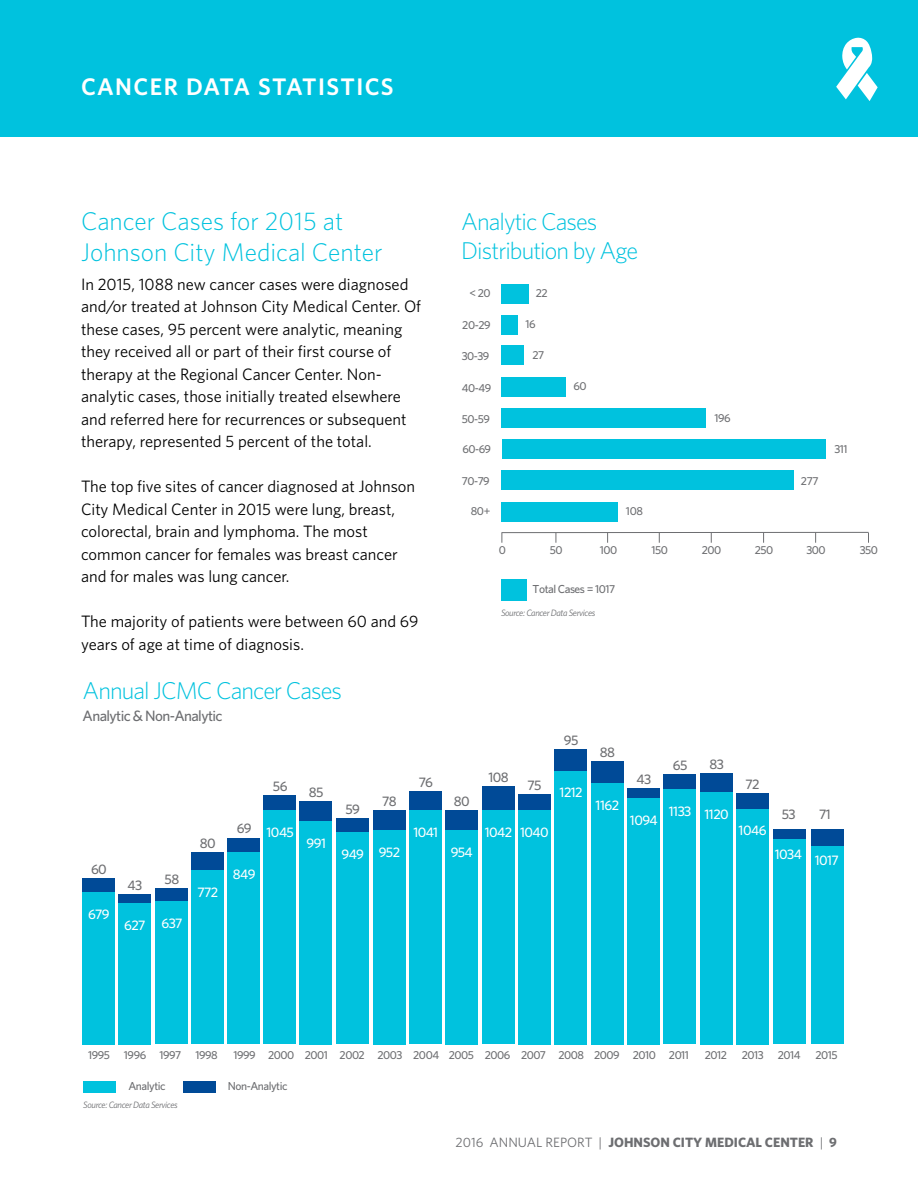
<style>
.page{position:relative;width:918px;height:1188px;background:#fff}
.page>*{position:absolute;margin:0;border:0;box-sizing:border-box;transform-origin:0 0}
.t1{font:300 25.5px/30.6px "Whitney";color:#00c2de}
.t2{font:300 24.3px/29.1px "Whitney";letter-spacing:-.04em;color:#00c2de}
.t3{font:600 24px "Whitney";letter-spacing:.06em;color:#fff}
.t4{font:16.5px/22.5px "Whitney";color:#000}
.t5{font:500 15px "Whitney";letter-spacing:-.04em;color:#6d6e71}
.t6{font:500 13.8px "Whitney";letter-spacing:-.04em;color:#fff}
.t7{font:500 13.8px "Whitney";letter-spacing:-.04em;color:#6d6e71}
.t8{font:700 13.5px "Whitney";color:#6d6e71}
.t9{font:500 11.55px "Whitney";letter-spacing:-.04em;color:#6d6e71}
.t10{font:italic 9.3px "Whitney";letter-spacing:-.04em;color:#6d6e71}
.s1{font-weight:400}
</style>
<div class="page">
<div style="left:0;top:0;width:918px;height:137px;background:#00c2de"></div>
<svg style="left:836px;top:37px;width:42px;height:64px"></svg>
<div style="left:501px;top:579px;width:25px;height:22px;background:#00c2de"></div>
<div style="left:502px;top:377px;width:64px;height:19px;background:#00c2de"></div>
<div style="left:502px;top:346px;width:22px;height:19px;background:#00c2de"></div>
<div style="left:502px;top:315px;width:16px;height:20px;background:#00c2de"></div>
<div style="left:502px;top:284px;width:27px;height:20px;background:#00c2de"></div>
<div style="left:502px;top:502px;width:116px;height:20px;background:#00c2de"></div>
<div style="left:502px;top:470px;width:292px;height:20px;background:#00c2de"></div>
<div style="left:502px;top:439px;width:324px;height:20px;background:#00c2de"></div>
<div style="left:502px;top:408px;width:204px;height:20px;background:#00c2de"></div>
<hr style="left:502px;top:532px;width:367px;height:1px;background:#6d6e71">
<div style="left:736px;top:794px;width:32px;height:235px;background:#004a97"></div>
<div style="left:700px;top:773px;width:33px;height:253px;background:#004a97"></div>
<div style="left:664px;top:774px;width:32px;height:255px;background:#004a97"></div>
<div style="left:627px;top:788px;width:33px;height:246px;background:#004a97"></div>
<div style="left:591px;top:761px;width:32px;height:261px;background:#004a97"></div>
<div style="left:555px;top:750px;width:32px;height:273px;background:#004a97"></div>
<div style="left:518px;top:794px;width:32px;height:235px;background:#004a97"></div>
<div style="left:482px;top:786px;width:32px;height:234px;background:#004a97"></div>
<div style="left:445px;top:810px;width:33px;height:214px;background:#004a97"></div>
<div style="left:409px;top:791px;width:33px;height:234px;background:#004a97"></div>
<div style="left:373px;top:810px;width:32px;height:214px;background:#004a97"></div>
<div style="left:336px;top:818px;width:33px;height:212px;background:#004a97"></div>
<div style="left:300px;top:801px;width:32px;height:223px;background:#004a97"></div>
<div style="left:264px;top:795px;width:32px;height:234px;background:#004a97"></div>
<div style="left:228px;top:838px;width:32px;height:192px;background:#004a97"></div>
<div style="left:191px;top:852px;width:33px;height:174px;background:#004a97"></div>
<div style="left:155px;top:889px;width:33px;height:142px;background:#004a97"></div>
<div style="left:118px;top:894px;width:33px;height:142px;background:#004a97"></div>
<div style="left:118px;top:903px;width:33px;height:141px;background:#00c2de"></div>
<div style="left:155px;top:902px;width:33px;height:142px;background:#00c2de"></div>
<div style="left:191px;top:871px;width:33px;height:173px;background:#00c2de"></div>
<div style="left:228px;top:852px;width:32px;height:192px;background:#00c2de"></div>
<div style="left:264px;top:810px;width:32px;height:234px;background:#00c2de"></div>
<div style="left:300px;top:821px;width:32px;height:223px;background:#00c2de"></div>
<div style="left:336px;top:832px;width:33px;height:212px;background:#00c2de"></div>
<div style="left:373px;top:830px;width:32px;height:214px;background:#00c2de"></div>
<div style="left:409px;top:810px;width:33px;height:234px;background:#00c2de"></div>
<div style="left:445px;top:830px;width:33px;height:214px;background:#00c2de"></div>
<div style="left:482px;top:810px;width:32px;height:234px;background:#00c2de"></div>
<div style="left:518px;top:810px;width:32px;height:234px;background:#00c2de"></div>
<div style="left:555px;top:771px;width:32px;height:273px;background:#00c2de"></div>
<div style="left:591px;top:783px;width:32px;height:261px;background:#00c2de"></div>
<div style="left:627px;top:798px;width:33px;height:246px;background:#00c2de"></div>
<div style="left:774px;top:829px;width:32px;height:205px;background:#004a97"></div>
<div style="left:774px;top:840px;width:32px;height:204px;background:#00c2de"></div>
<div style="left:664px;top:789px;width:32px;height:255px;background:#00c2de"></div>
<div style="left:700px;top:792px;width:33px;height:252px;background:#00c2de"></div>
<div style="left:736px;top:809px;width:32px;height:235px;background:#00c2de"></div>
<div style="left:82px;top:879px;width:33px;height:152px;background:#004a97"></div>
<div style="left:82px;top:892px;width:33px;height:152px;background:#00c2de"></div>
<div style="left:811px;top:829px;width:32px;height:205px;background:#004a97"></div>
<div style="left:811px;top:846px;width:32px;height:198px;background:#00c2de"></div>
<div style="left:84px;top:1081px;width:32px;height:11px;background:#00c2de"></div>
<div style="left:183px;top:1081px;width:32px;height:11px;background:#004a97"></div>
<h3 class="t3" style="left:81px;top:71px;width:314px">CANCER DATA STATISTICS</h3>
<h1 class="t1" style="left:81px;top:205px;width:303px">Cancer Cases for 2015 at<br>Johnson City Medical Center</h1>
<p class="t4" style="left:81px;top:272px;width:342px">In 2015, 1088 new cancer cases were diagnosed and/or treated at Johnson City Medical Center. Of these cases, 95 percent were analytic, meaning they received all or part of their first course of therapy at the Regional Cancer Center. Non&shy;analytic cases, those initially treated elsewhere and referred here for recurrences or subsequent therapy, represented 5 percent of the total.</p>
<p class="t4" style="left:81px;top:475px;width:336px">The top five sites of cancer diagnosed at Johnson City Medical Center in 2015 were lung, breast, colorectal, brain and lymphoma. The most common cancer for females was breast cancer and for males was lung cancer.</p>
<p class="t4" style="left:81px;top:610px;width:339px">The majority of patients were between 60 and 69 years of age at time of diagnosis.</p>
<h2 class="t2" style="left:83px;top:675px;width:261px">Annual JCMC Cancer Cases</h2>
<p class="t5" style="left:83px;top:706px;width:141px">Analytic &amp; Non-Analytic</p>
<p class="t7" style="left:91px;top:860px;width:17px">60</p>
<p class="t6" style="left:88px;top:905px;width:23px">679</p>
<p class="t7" style="left:127px;top:876px;width:16px">43</p>
<p class="t6" style="left:124px;top:916px;width:23px">627</p>
<p class="t7" style="left:165px;top:870px;width:16px">58</p>
<p class="t6" style="left:161px;top:914px;width:22px">637</p>
<p class="t7" style="left:200px;top:834px;width:17px">80</p>
<p class="t6" style="left:197px;top:883px;width:22px">772</p>
<p class="t7" style="left:237px;top:820px;width:16px">69</p>
<p class="t6" style="left:233px;top:865px;width:24px">849</p>
<p class="t7" style="left:273px;top:777px;width:16px">56</p>
<p class="t6" style="left:267px;top:823px;width:29px">1045</p>
<p class="t7" style="left:309px;top:783px;width:16px">85</p>
<p class="t6" style="left:306px;top:834px;width:21px">991</p>
<p class="t7" style="left:346px;top:800px;width:16px">59</p>
<p class="t6" style="left:342px;top:845px;width:24px">949</p>
<p class="t7" style="left:382px;top:792px;width:16px">78</p>
<p class="t6" style="left:379px;top:843px;width:23px">952</p>
<p class="t7" style="left:419px;top:773px;width:16px">76</p>
<p class="t6" style="left:413px;top:823px;width:26px">1041</p>
<h2 class="t2" style="left:461px;top:206px;width:178px">Analytic Cases<br>Distribution by Age</h2>
<p class="t9" style="left:470px;top:286px;width:23px">&lt; 20</p>
<p class="t9" style="left:462px;top:317px;width:30px">20-29</p>
<p class="t9" style="left:462px;top:348px;width:29px">30-39</p>
<p class="t9" style="left:462px;top:380px;width:31px">40-49</p>
<p class="t9" style="left:462px;top:411px;width:30px">50-59</p>
<p class="t9" style="left:462px;top:441px;width:30px">60-69</p>
<p class="t9" style="left:462px;top:473px;width:30px">70-79</p>
<p class="t9" style="left:536px;top:286px;width:13px">22</p>
<p class="t9" style="left:526px;top:316px;width:12px">16</p>
<p class="t9" style="left:532px;top:348px;width:13px">27</p>
<p class="t9" style="left:573px;top:379px;width:15px">60</p>
<p class="t9" style="left:471px;top:503px;width:21px">80+</p>
<p class="t9" style="left:626px;top:503px;width:18px">108</p>
<p class="t9" style="left:714px;top:410px;width:18px">196</p>
<p class="t9" style="left:801px;top:473px;width:19px">277</p>
<p class="t9" style="left:834px;top:441px;width:15px">311</p>
<p class="t9" style="left:550px;top:542px;width:14px">50</p>
<p class="t9" style="left:600px;top:542px;width:19px">100</p>
<p class="t9" style="left:652px;top:542px;width:18px">150</p>
<p class="t9" style="left:702px;top:542px;width:21px">200</p>
<p class="t9" style="left:499px;top:542px;width:9px">0</p>
<p class="t9" style="left:755px;top:542px;width:20px">250</p>
<p class="t9" style="left:806px;top:542px;width:21px">300</p>
<p class="t9" style="left:860px;top:542px;width:20px">350</p>
<p class="t9" style="left:533px;top:582px;width:84px">Total Cases = 1017</p>
<p class="t10" style="left:501px;top:607px;width:96px">Source: Cancer Data Services</p>
<p class="t7" style="left:454px;top:792px;width:17px">80</p>
<p class="t6" style="left:451px;top:843px;width:24px">954</p>
<p class="t7" style="left:488px;top:768px;width:22px">108</p>
<p class="t6" style="left:485px;top:823px;width:29px">1042</p>
<p class="t7" style="left:528px;top:776px;width:15px">75</p>
<p class="t6" style="left:520px;top:823px;width:30px">1040</p>
<p class="t7" style="left:564px;top:731px;width:16px">95</p>
<p class="t6" style="left:560px;top:783px;width:25px">1212</p>
<p class="t7" style="left:600px;top:743px;width:17px">88</p>
<p class="t6" style="left:596px;top:796px;width:25px">1162</p>
<p class="t7" style="left:637px;top:770px;width:16px">43</p>
<p class="t6" style="left:630px;top:811px;width:29px">1094</p>
<p class="t7" style="left:673px;top:756px;width:16px">65</p>
<p class="t6" style="left:669px;top:802px;width:24px">1133</p>
<p class="t7" style="left:709px;top:755px;width:16px">83</p>
<p class="t6" style="left:705px;top:805px;width:26px">1120</p>
<p class="t7" style="left:746px;top:775px;width:16px">72</p>
<p class="t6" style="left:739px;top:821px;width:29px">1046</p>
<p class="t7" style="left:782px;top:805px;width:15px">53</p>
<p class="t6" style="left:775px;top:845px;width:29px">1034</p>
<p class="t7" style="left:819px;top:805px;width:13px">71</p>
<p class="t6" style="left:815px;top:851px;width:26px">1017</p>
<p class="t9" style="left:88px;top:1047px;width:23px">1995</p>
<p class="t9" style="left:124px;top:1047px;width:95px">1996 1997 1998</p>
<p class="t9" style="left:233px;top:1047px;width:457px">1999 2000 2001 2002 2003 2004 2005 2006 2007 2008 2009 2010 2011</p>
<p class="t9" style="left:705px;top:1047px;width:24px">2012</p>
<p class="t9" style="left:742px;top:1047px;width:23px">2013</p>
<p class="t9" style="left:128px;top:1078px;width:39px">Analytic</p>
<p class="t9" style="left:228px;top:1078px;width:61px">Non-Analytic</p>
<p class="t10" style="left:83px;top:1099px;width:96px">Source: Cancer Data Services</p>
<p class="t9" style="left:778px;top:1047px;width:24px">2014</p>
<p class="t9" style="left:815px;top:1047px;width:24px">2015</p>
<p class="t8" style="left:456px;top:1133px;width:383px"><span class="s1">2016 ANNUAL REPORT |</span> JOHNSON CITY MEDICAL CENTER <span class="s1">|</span> 9</p>
</div>
